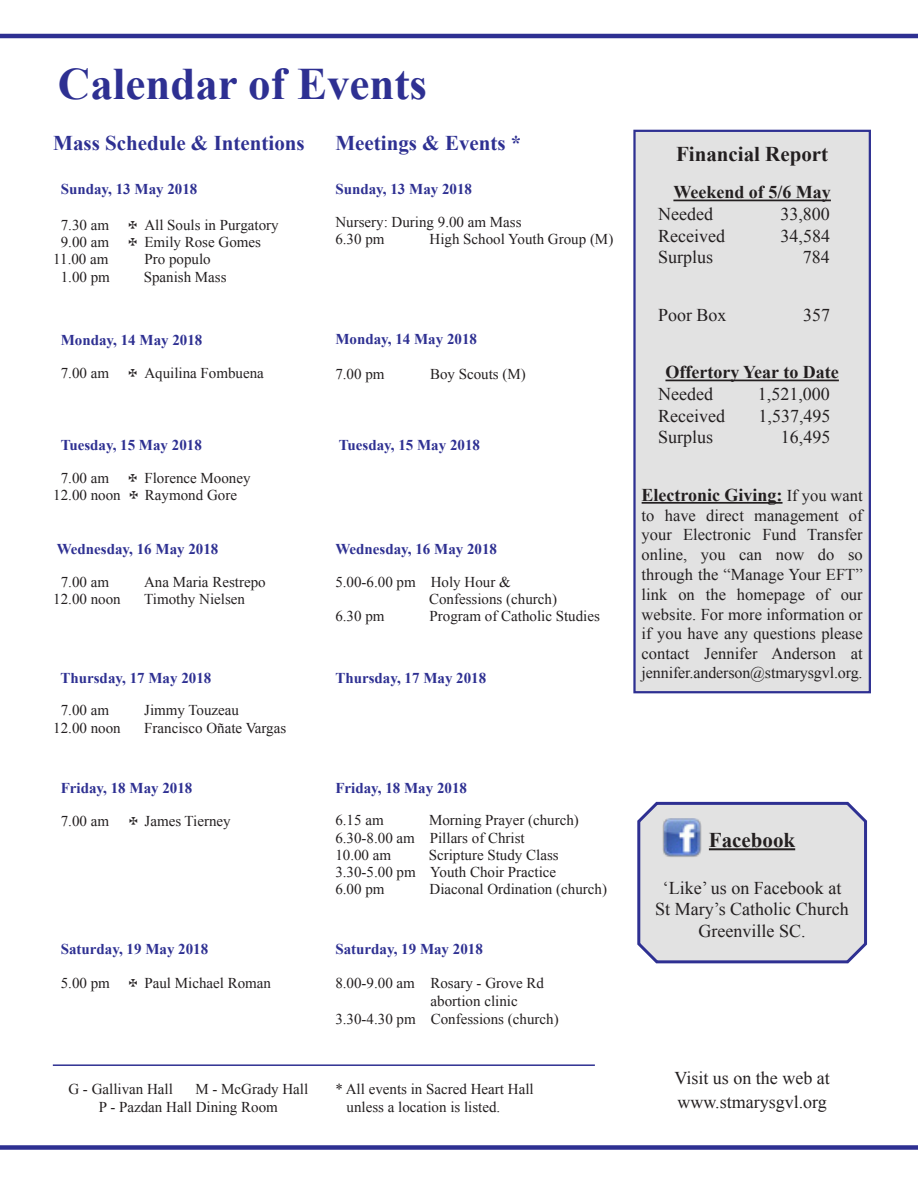
<style>
.page{position:relative;width:918px;height:1188px;background:#fff}
.page>*{position:absolute;margin:0;border:0;box-sizing:border-box;transform-origin:0 0}
.t1{font:700 45px "Times New Roman";color:#2e3092}
.t2{font:700 21px "Times New Roman";color:#2e3092}
.t3{font:700 21px "Times New Roman";color:#231f20}
.Paragraph_Style_1{font:18px "Times New Roman";color:#231f20}
.t4{font:700 18px "Times New Roman";color:#231f20}
.t5{font:16.5px/19.8px "Times New Roman";color:#231f20;text-align:justify}
.t6{font:16.05px "Times New Roman";letter-spacing:-.01em;color:#231f20}
.Paragraph_Style_1-2{font:15px "Times New Roman";color:#231f20}
.t7{font:700 15px "Times New Roman";color:#2e3092}
.s1{font-family:"Monotype Sorts"}
.s2{font-weight:400;font-size:16.5px}
</style>
<div class="page">
<hr style="left:0;top:34px;width:918px;height:4px;background:#2e3092">
<svg style="left:637px;top:801px;width:230px;height:163px;background:#d6d6dc"></svg>
<img style="left:662px;top:819px;width:39px;height:39px">
<hr style="left:53px;top:1064px;width:542px;height:2px;background:#2e3092">
<div style="left:634px;top:131px;width:236px;height:561px;background:#e2e2e2"></div>
<hr style="left:673px;top:200px;width:158px;height:1px;background:#231f20">
<hr style="left:665px;top:380px;width:174px;height:1px;background:#231f20">
<hr style="left:642px;top:502px;width:141px;height:2px;background:#231f20">
<div style="left:633px;top:130px;width:238px;height:563px;border:2px solid #2e3092"></div>
<div style="left:0;top:1145px;width:918px;height:5px;background:#2e3092"></div>
<p class="t1" style="left:58px;top:53px;width:371px">Calendar of Events</p>
<p class="t2" style="left:53px;top:128px;width:253px">Mass Schedule &amp; Intentions</p>
<p class="t2" style="left:335px;top:128px;width:188px">Meetings &amp; Events *</p>
<p class="t7" style="left:61px;top:178px;width:138px">Sunday, 13 May 2018</p>
<p class="Paragraph_Style_1-2" style="left:61px;top:215px;width:50px">7.30 am</p>
<p class="Paragraph_Style_1-2" style="left:129px;top:215px;width:152px"><span class="s1">@</span> All Souls in Purgatory</p>
<p class="Paragraph_Style_1-2" style="left:61px;top:232px;width:50px">9.00 am</p>
<p class="Paragraph_Style_1-2" style="left:129px;top:232px;width:134px"><span class="s1">@</span> Emily Rose Gomes</p>
<p class="Paragraph_Style_1-2" style="left:53px;top:249px;width:57px">11.00 am</p>
<p class="Paragraph_Style_1-2" style="left:145px;top:249px;width:68px">Pro populo</p>
<p class="Paragraph_Style_1-2" style="left:61px;top:267px;width:51px">1.00 pm</p>
<p class="Paragraph_Style_1-2" style="left:144px;top:267px;width:84px">Spanish Mass</p>
<p class="t7" style="left:335px;top:178px;width:138px">Sunday, 13 May 2018</p>
<p class="Paragraph_Style_1-2" style="left:335px;top:212px;width:188px">Nursery: During 9.00 am Mass</p>
<p class="Paragraph_Style_1-2" style="left:335px;top:229px;width:51px">6.30 pm</p>
<p class="Paragraph_Style_1-2" style="left:430px;top:229px;width:185px">High School Youth Group (M)</p>
<p class="t7" style="left:61px;top:329px;width:143px">Monday, 14 May 2018</p>
<p class="Paragraph_Style_1-2" style="left:61px;top:363px;width:50px">7.00 am</p>
<p class="Paragraph_Style_1-2" style="left:129px;top:363px;width:137px"><span class="s1">@</span> Aquilina Fombuena</p>
<p class="t7" style="left:61px;top:435px;width:143px">Tuesday, 15 May 2018</p>
<p class="Paragraph_Style_1-2" style="left:61px;top:468px;width:50px">7.00 am</p>
<p class="Paragraph_Style_1-2" style="left:129px;top:468px;width:124px"><span class="s1">@</span> Florence Mooney</p>
<p class="Paragraph_Style_1-2" style="left:53px;top:485px;width:185px">12.00 noon <span class="s1">@</span> Raymond Gore</p>
<p class="t7" style="left:57px;top:539px;width:163px">Wednesday, 16 May 2018</p>
<p class="Paragraph_Style_1-2" style="left:61px;top:572px;width:50px">7.00 am</p>
<p class="Paragraph_Style_1-2" style="left:144px;top:572px;width:123px">Ana Maria Restrepo</p>
<p class="Paragraph_Style_1-2" style="left:53px;top:589px;width:69px">12.00 noon</p>
<p class="Paragraph_Style_1-2" style="left:144px;top:589px;width:102px">Timothy Nielsen</p>
<p class="t7" style="left:60px;top:667px;width:152px">Thursday, 17 May 2018</p>
<p class="Paragraph_Style_1-2" style="left:61px;top:700px;width:50px">7.00 am</p>
<p class="Paragraph_Style_1-2" style="left:144px;top:700px;width:96px">Jimmy Touzeau</p>
<p class="Paragraph_Style_1-2" style="left:53px;top:717px;width:69px">12.00 noon</p>
<p class="Paragraph_Style_1-2" style="left:144px;top:717px;width:143px">Francisco Oñate Vargas</p>
<p class="t7" style="left:61px;top:778px;width:133px">Friday, 18 May 2018</p>
<p class="Paragraph_Style_1-2" style="left:61px;top:811px;width:50px">7.00 am</p>
<p class="Paragraph_Style_1-2" style="left:129px;top:811px;width:103px"><span class="s1">@</span> James Tierney</p>
<p class="t7" style="left:61px;top:938px;width:149px">Saturday, 19 May 2018</p>
<p class="Paragraph_Style_1-2" style="left:61px;top:973px;width:212px">5.00 pm <span class="s1">@</span> Paul Michael Roman</p>
<p class="Paragraph_Style_1-2" style="left:68px;top:1079px;width:106px">G - Gallivan Hall</p>
<p class="Paragraph_Style_1-2" style="left:195px;top:1079px;width:114px">M - McGrady Hall</p>
<p class="Paragraph_Style_1-2" style="left:99px;top:1097px;width:181px">P - Pazdan Hall Dining Room</p>
<p class="t7" style="left:335px;top:329px;width:143px">Monday, 14 May 2018</p>
<p class="Paragraph_Style_1-2" style="left:335px;top:364px;width:51px">7.00 pm</p>
<p class="Paragraph_Style_1-2" style="left:430px;top:364px;width:97px">Boy Scouts (M)</p>
<p class="t7" style="left:339px;top:434px;width:143px">Tuesday, 15 May 2018</p>
<p class="t7" style="left:335px;top:539px;width:163px">Wednesday, 16 May 2018</p>
<p class="Paragraph_Style_1-2" style="left:335px;top:572px;width:177px">5.00-6.00 pm Holy Hour &amp;</p>
<p class="Paragraph_Style_1-2" style="left:429px;top:589px;width:129px">Confessions (church)</p>
<p class="Paragraph_Style_1-2" style="left:335px;top:606px;width:51px">6.30 pm</p>
<p class="Paragraph_Style_1-2" style="left:430px;top:606px;width:172px">Program of Catholic Studies</p>
<p class="t7" style="left:335px;top:667px;width:152px">Thursday, 17 May 2018</p>
<p class="t7" style="left:335px;top:777px;width:133px">Friday, 18 May 2018</p>
<p class="Paragraph_Style_1-2" style="left:335px;top:810px;width:50px">6.15 am</p>
<p class="Paragraph_Style_1-2" style="left:429px;top:810px;width:151px">Morning Prayer (church)</p>
<p class="Paragraph_Style_1-2" style="left:335px;top:828px;width:191px">6.30-8.00 am Pillars of Christ</p>
<p class="Paragraph_Style_1-2" style="left:335px;top:845px;width:57px">10.00 am</p>
<p class="Paragraph_Style_1-2" style="left:429px;top:845px;width:132px">Scripture Study Class</p>
<p class="Paragraph_Style_1-2" style="left:335px;top:862px;width:222px">3.30-5.00 pm Youth Choir Practice</p>
<p class="Paragraph_Style_1-2" style="left:335px;top:879px;width:51px">6.00 pm</p>
<p class="Paragraph_Style_1-2" style="left:430px;top:879px;width:179px">Diaconal Ordination (church)</p>
<p class="t7" style="left:335px;top:938px;width:149px">Saturday, 19 May 2018</p>
<p class="Paragraph_Style_1-2" style="left:335px;top:973px;width:210px">8.00-9.00 am Rosary - Grove Rd</p>
<p class="Paragraph_Style_1-2" style="left:431px;top:991px;width:89px">abortion clinic</p>
<p class="Paragraph_Style_1-2" style="left:335px;top:1009px;width:225px">3.30-4.30 pm Confessions (church)</p>
<p class="Paragraph_Style_1-2" style="left:335px;top:1079px;width:200px">* All events in Sacred Heart Hall</p>
<p class="Paragraph_Style_1-2" style="left:347px;top:1097px;width:155px">unless a location is listed.</p>
<p class="t3" style="left:676px;top:139px;width:154px">Financial Report</p>
<p class="t4" style="left:673px;top:180px;width:159px">Weekend of 5/6 May</p>
<p class="Paragraph_Style_1" style="left:658px;top:202px;width:56px">Needed</p>
<p class="Paragraph_Style_1" style="left:780px;top:202px;width:51px">33,800</p>
<p class="Paragraph_Style_1" style="left:658px;top:224px;width:68px">Received</p>
<p class="Paragraph_Style_1" style="left:781px;top:224px;width:51px">34,584</p>
<p class="Paragraph_Style_1" style="left:658px;top:245px;width:57px">Surplus</p>
<p class="Paragraph_Style_1" style="left:803px;top:245px;width:28px">784</p>
<p class="Paragraph_Style_1" style="left:658px;top:303px;width:70px">Poor Box</p>
<p class="Paragraph_Style_1" style="left:803px;top:303px;width:28px">357</p>
<p class="t4" style="left:665px;top:360px;width:175px">Offertory Year to Date</p>
<p class="Paragraph_Style_1" style="left:658px;top:382px;width:56px">Needed</p>
<p class="Paragraph_Style_1" style="left:758px;top:382px;width:73px">1,521,000</p>
<p class="Paragraph_Style_1" style="left:658px;top:404px;width:68px">Received</p>
<p class="Paragraph_Style_1" style="left:759px;top:404px;width:73px">1,537,495</p>
<p class="Paragraph_Style_1" style="left:658px;top:425px;width:57px">Surplus</p>
<p class="Paragraph_Style_1" style="left:781px;top:425px;width:51px">16,495</p>
<p class="t4" style="left:642px;top:482px;width:223px">Electronic Giving: <span class="s2">If you want</span></p>
<p class="t5" style="left:642px;top:505px;width:223px">to have direct management of your Electronic Fund Transfer online, you can now do so through the “Manage Your EFT” link on the homepage of our website. For more information or if you have any questions please contact Jennifer Anderson at</p>
<p class="t6" style="left:642px;top:662px;width:223px">jennifer.anderson@stmarysgvl.org.</p>
<p class="t3" style="left:709px;top:825px;width:88px">Facebook</p>
<p class="Paragraph_Style_1" style="left:663px;top:876px;width:180px">‘Like’ us on Facebook at</p>
<p class="Paragraph_Style_1" style="left:655px;top:897px;width:195px">St Mary’s Catholic Church</p>
<p class="Paragraph_Style_1" style="left:699px;top:919px;width:108px">Greenville SC.</p>
<p class="Paragraph_Style_1" style="left:674px;top:1066px;width:157px">Visit us on the web at</p>
<p class="Paragraph_Style_1" style="left:677px;top:1090px;width:151px">www.stmarysgvl.org</p>
</div>
